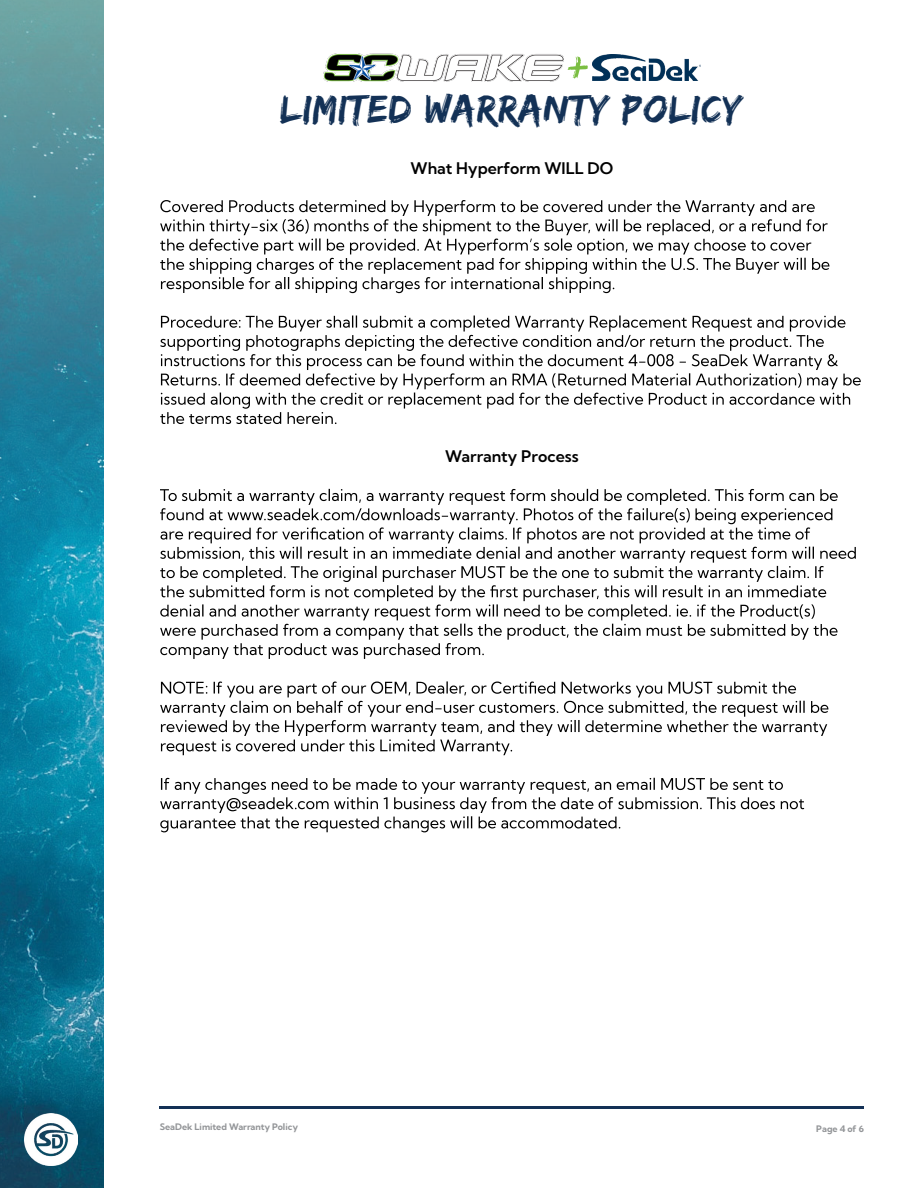
<style>
.page{position:relative;width:918px;height:1188px;background:#fff}
.page>*{position:absolute;margin:0;border:0;box-sizing:border-box;transform-origin:0 0}
.t1{font:40.5px "Edo SZ";letter-spacing:.025em;color:#133156}
.t2{font:16.05px "Kumbh Sans";color:#000}
.t3{font:9px "Kumbh Sans";color:#939598}
</style>
<div class="page">
<img style="left:592px;top:55px;width:108px;height:25px">
<svg style="left:568px;top:56px;width:20px;height:23px"></svg>
<img style="left:324px;top:53px;width:240px;height:29px">
<hr style="left:159px;top:1106px;width:705px;height:3px;background:#133156">
<svg style="left:0;top:0;width:104px;height:1188px;background:#23819a"></svg>
<svg style="left:160px;top:200px;width:669px;height:93px"></svg>
<svg style="left:160px;top:316px;width:701px;height:108px"></svg>
<svg style="left:160px;top:489px;width:696px;height:170px"></svg>
<svg style="left:160px;top:681px;width:668px;height:74px"></svg>
<svg style="left:160px;top:778px;width:644px;height:54px"></svg>
<h1 class="t1" style="left:280px;top:86px;width:463px">LIMITED WARRANTY POLICY</h1>
<h2 class="t2" style="left:411px;top:158px;width:204px">What Hyperform WILL DO</h2>
<h2 class="t2" style="left:445px;top:447px;width:135px">Warranty Process</h2>
<p class="t3" style="left:160px;top:1121px;width:140px">SeaDek Limited Warranty Policy</p>
<p class="t3" style="left:816px;top:1123px;width:49px">Page 4 of 6</p>
</div>
